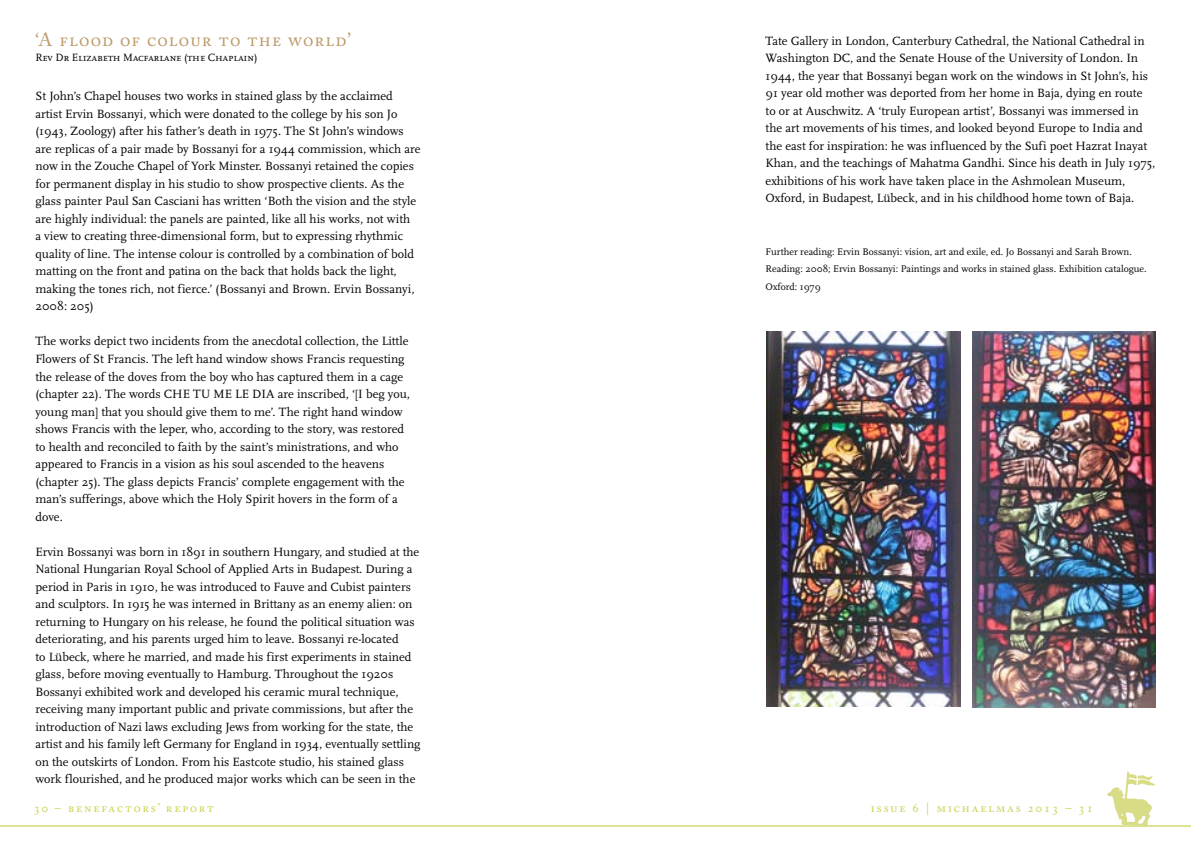
<style>
.page{position:relative;width:1191px;height:851px;background:#fff}
.page>*{position:absolute;margin:0;border:0;box-sizing:border-box;transform-origin:0 0}
.t1{font:18.75px "Adobe Caslon Pro";letter-spacing:.06em;color:#bc9b6a}
.t2{font:12.5px/17.5px "Scala Pro";color:#000}
.t3{font:12.5px "Adobe Caslon Pro";letter-spacing:.15em;color:#cbd14f}
.t4{font:11px "Scala Pro";letter-spacing:-.005em;color:#000}
.t5{font:10px/17.5px "Scala Pro";color:#000}
</style>
<div class="page">
<hr style="left:0;top:825px;width:1191px;height:1px;background:#cbd14f">
<svg style="left:1107px;top:771px;width:48px;height:54px"></svg>
<img style="left:766px;top:331px;width:194px;height:375px">
<img style="left:972px;top:331px;width:183px;height:376px">
<h1 class="t1" style="left:35px;top:28px;width:317px">‘A flood of colour to the world’</h1>
<p class="t4" style="left:35px;top:51px;width:224px">Rev Dr Elizabeth Macfarlane (the Chaplain)</p>
<p class="t2" style="left:35px;top:88px;width:386px">St John’s Chapel houses two works in stained glass by the acclaimed artist Ervin Bossanyi, which were donated to the college by his son Jo (1943, Zoology) after his father’s death in 1975. The St John’s windows are replicas of a pair made by Bossanyi for a 1944 commission, which are now in the Zouche Chapel of York Minster. Bossanyi retained the copies for permanent display in his studio to show prospective clients. As the glass painter Paul San Casciani has written ‘Both the vision and the style are highly individual: the panels are painted, like all his works, not with<br>a view to creating three-dimensional form, but to expressing rhythmic quality of line. The intense colour is controlled by a combination of bold matting on the front and patina on the back that holds back the light, making the tones rich, not fierce.’ (Bossanyi and Brown. Ervin Bossanyi, 2008: 205)</p>
<p class="t2" style="left:35px;top:333px;width:376px">The works depict two incidents from the anecdotal collection, the Little Flowers of St Francis. The left hand window shows Francis requesting the release of the doves from the boy who has captured them in a cage (chapter 22). The words CHE TU ME LE DIA are inscribed, ‘[I beg you, young man] that you should give them to me’. The right hand window shows Francis with the leper, who, according to the story, was restored to health and reconciled to faith by the saint’s ministrations, and who appeared to Francis in a vision as his soul ascended to the heavens (chapter 25). The glass depicts Francis’ complete engagement with the man’s sufferings, above which the Holy Spirit hovers in the form of a dove.</p>
<p class="t2" style="left:35px;top:543px;width:387px">Ervin Bossanyi was born in 1891 in southern Hungary, and studied at the National Hungarian Royal School of Applied Arts in Budapest. During a period in Paris in 1910, he was introduced to Fauve and Cubist painters and sculptors. In 1915 he was interned in Brittany as an enemy alien: on returning to Hungary on his release, he found the political situation was deteriorating, and his parents urged him to leave. Bossanyi re-located<br>to Lübeck, where he married, and made his first experiments in stained glass, before moving eventually to Hamburg. Throughout the 1920s Bossanyi exhibited work and developed his ceramic mural technique, receiving many important public and private commissions, but after the introduction of Nazi laws excluding Jews from working for the state, the artist and his family left Germany for England in 1934, eventually settling on the outskirts of London. From his Eastcote studio, his stained glass work flourished, and he produced major works which can be seen in the</p>
<p class="t2" style="left:765px;top:32px;width:391px">Tate Gallery in London, Canterbury Cathedral, the National Cathedral in Washington DC, and the Senate House of the University of London. In 1944, the year that Bossanyi began work on the windows in St John’s, his 91 year old mother was deported from her home in Baja, dying en route to or at Auschwitz. A ‘truly European artist’, Bossanyi was immersed in the art movements of his times, and looked beyond Europe to India and the east for inspiration: he was influenced by the Sufi poet Hazrat Inayat Khan, and the teachings of Mahatma Gandhi. Since his death in July 1975, exhibitions of his work have taken place in the Ashmolean Museum, Oxford, in Budapest, Lübeck, and in his childhood home town of Baja.</p>
<p class="t5" style="left:765px;top:243px;width:382px">Further reading: Ervin Bossanyi: vision, art and exile, ed. Jo Bossanyi and Sarah Brown.<br>Reading: 2008; Ervin Bossanyi: Paintings and works in stained glass. Exhibition catalogue.<br>Oxford: 1979</p>
<p class="t3" style="left:34px;top:800px;width:182px">30 – benefactors’ report</p>
<p class="t3" style="left:870px;top:800px;width:224px">issue 6 | michaelmas 2013 – 31</p>
</div>
